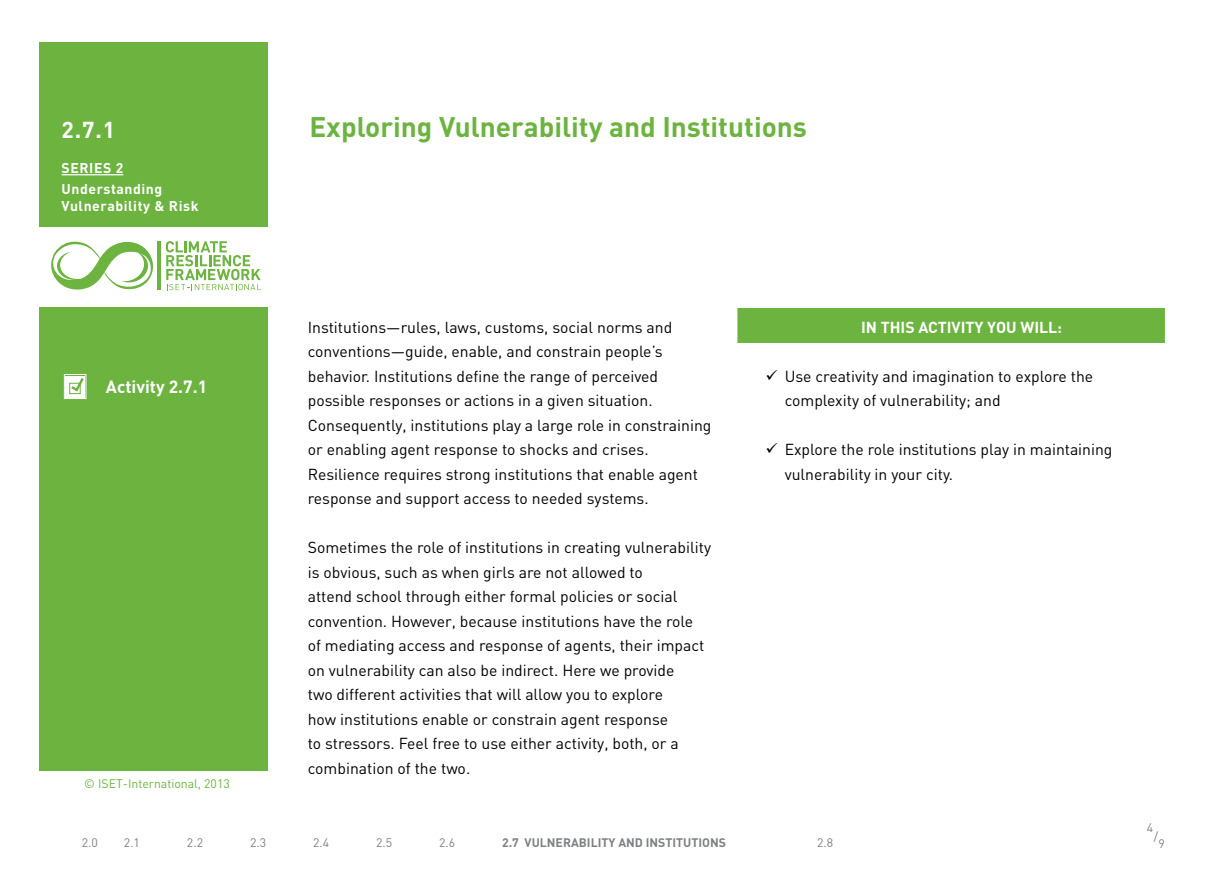
<style>
.page{position:relative;width:1229px;height:882px;background:#fff}
.page>*{position:absolute;margin:0;border:0;box-sizing:border-box;transform-origin:0 0}
.H1_in_text{font:700 28px "DIN";color:#6cb43f}
.t1{font:700 22.75px "DIN";color:#fff}
.H1_in_text-2{font:700 17.5px "DIN";color:#fff}
.BODY{font:15.75px/24.5px "DIN";color:#000}
.Objectives{font:700 15.75px "DIN";color:#fff}
.t2{font:700 14px/21px "DIN";letter-spacing:.04em;color:#fff}
.t3{font:700 12.25px "DIN";color:#7e8083}
.t4{font:12.25px "DIN";color:#7e8083}
.t5{font:12.25px "DIN";color:#6cb43f}
</style>
<div class="page">
<div style="left:737px;top:308px;width:427px;height:35px;background:#6cb43f"></div>
<div style="left:39px;top:42px;width:228px;height:728px;background:#6cb43f"></div>
<hr style="left:62px;top:174px;width:61px;height:1px;background:#fff">
<div style="left:0;top:228px;width:271px;height:79px;background:#fff"></div>
<hr style="left:157px;top:241px;width:3px;height:49px;background:#6cb43f">
<svg style="left:166px;top:241px;width:95px;height:49px"></svg>
<svg style="left:51px;top:241px;width:102px;height:49px"></svg>
<div style="left:65px;top:376px;width:20px;height:21px;background:#fff"></div>
<div style="left:64px;top:374px;width:22px;height:25px;border:1px solid #fff"></div>
<div style="left:69px;top:383px;width:12px;height:11px;border:1px solid #6cb43f"></div>
<svg style="left:71px;top:378px;width:13px;height:13px"></svg>
<h1 class="t1" style="left:62px;top:115px;width:55px">2.7.1</h1>
<p class="H1_in_text" style="left:309px;top:108px;width:499px">Exploring Vulnerability and Institutions</p>
<h1 class="t2" style="left:62px;top:157px;width:102px">SERIES 2<br>Understanding</h1>
<h1 class="t2" style="left:62px;top:195px;width:138px">Vulnerability &amp; Risk</h1>
<p class="H1_in_text-2" style="left:106px;top:375px;width:103px">Activity 2.7.1</p>
<p class="t5" style="left:84px;top:776px;width:147px">© ISET-International, 2013</p>
<p class="BODY" style="left:308px;top:314px;width:405px">Institutions—rules, laws, customs, social norms and conventions—guide, enable, and constrain people’s behavior. Institutions define the range of perceived possible responses or actions in a given situation.<br>Consequently, institutions play a large role in constraining or enabling agent response to shocks and crises.<br>Resilience requires strong institutions that enable agent response and support access to needed systems.</p>
<p class="BODY" style="left:308px;top:535px;width:405px">Sometimes the role of institutions in creating vulnerability is obvious, such as when girls are not allowed to<br>attend school through either formal policies or social convention. However, because institutions have the role<br>of mediating access and response of agents, their impact on vulnerability can also be indirect. Here we provide<br>two different activities that will allow you to explore<br>how institutions enable or constrain agent response<br>to stressors. Feel free to use either activity, both, or a combination of the two.</p>
<p class="Objectives" style="left:861px;top:317px;width:202px">IN THIS ACTIVITY YOU WILL:</p>
<p class="BODY" style="left:784px;top:363px;width:310px">Use creativity and imagination to explore the complexity of vulnerability; and</p>
<p class="BODY" style="left:784px;top:437px;width:329px">Explore the role institutions play in maintaining vulnerability in your city.</p>
<p class="t4" style="left:82px;top:835px;width:18px">2.0</p>
<p class="t4" style="left:124px;top:835px;width:18px">2.1</p>
<p class="t4" style="left:187px;top:835px;width:18px">2.2</p>
<p class="t4" style="left:250px;top:835px;width:18px">2.3</p>
<p class="t4" style="left:313px;top:835px;width:18px">2.4</p>
<p class="t4" style="left:376px;top:835px;width:18px">2.5</p>
<p class="t4" style="left:439px;top:835px;width:18px">2.6</p>
<p class="t3" style="left:502px;top:835px;width:225px">2.7 VULNERABILITY AND INSTITUTIONS</p>
<p class="t4" style="left:817px;top:835px;width:18px">2.8</p>
<h1 class="t4" style="left:1146px;top:820px;width:8px">4</h1>
<h1 class="t4" style="left:1153px;top:828px;width:6px">/</h1>
<h1 class="t4" style="left:1158px;top:835px;width:8px">9</h1>
</div>
